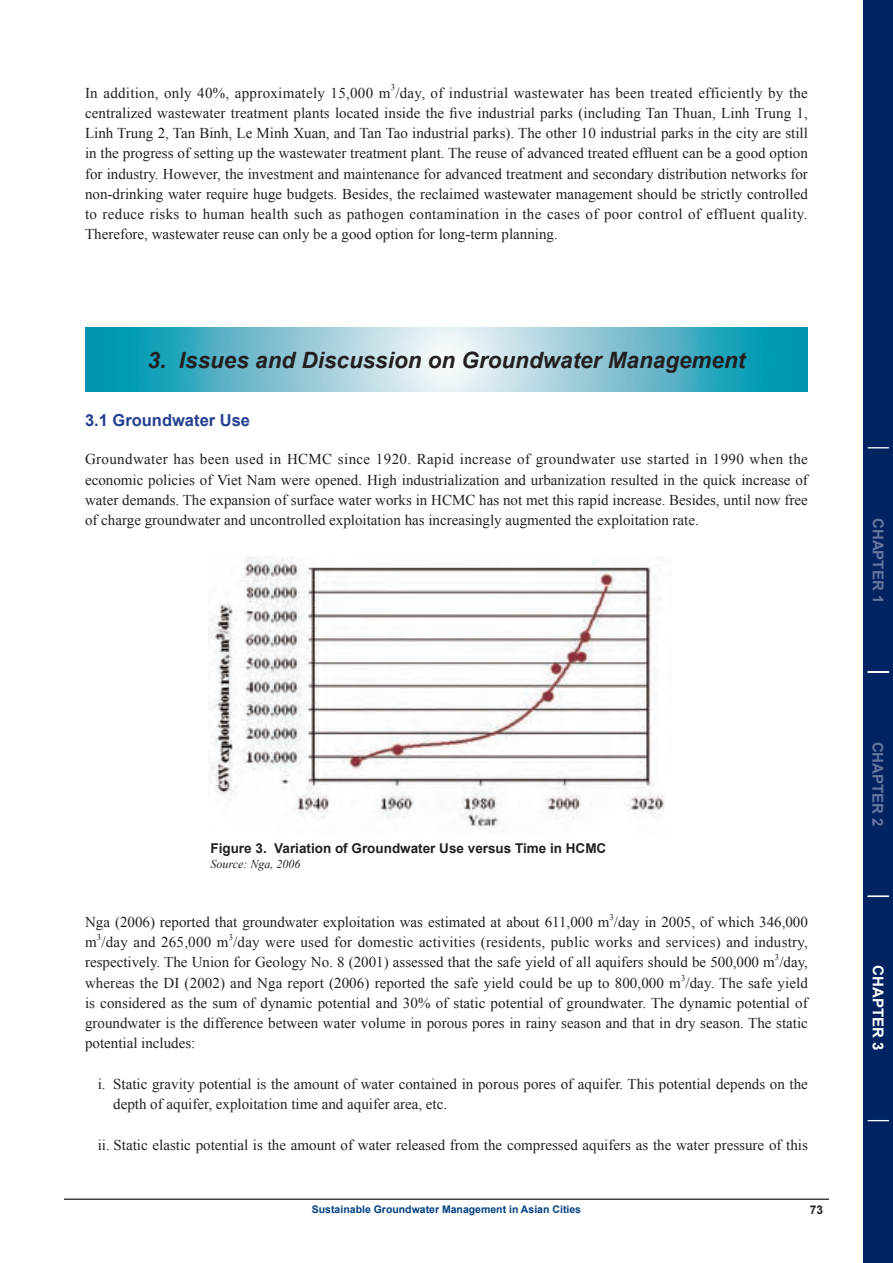
<style>
.page{position:relative;width:893px;height:1263px;background:#fff}
.page>*{position:absolute;margin:0;border:0;box-sizing:border-box;transform-origin:0 0}
.t1{font:italic 700 22.5px "Arial";color:#231f20}
.t2{font:700 16.5px "Arial";color:#25408f}
.t3{font:15px/20.2px "Times New Roman";color:#231f20;text-align:justify}
.t4{font:15px "Times New Roman";letter-spacing:.02em;color:#231f20}
.t5{font:700 15px "Arial";color:#6974a0}
.t6{font:700 15px "Arial";color:#fff}
.t7{font:700 13.5px "Arial";color:#231f20}
.t8{font:italic 12px "Times New Roman";color:#231f20}
.t9{font:700 12px "Arial";color:#231f20}
.t10{font:700 10.5px "Arial";color:#014081}
.t11{font:8.7px "Times New Roman";color:#231f20}
</style>
<div class="page">
<div style="left:863px;top:0;width:30px;height:1263px;background:#002361"></div>
<svg style="left:868px;top:447px;width:21px;height:1px"></svg>
<hr style="left:868px;top:671px;width:21px;height:2px;background:#fff">
<svg style="left:868px;top:896px;width:21px;height:1px"></svg>
<svg style="left:868px;top:1120px;width:21px;height:1px"></svg>
<hr style="left:64px;top:1198px;width:765px;height:2px;background:#231f20">
<svg style="left:85px;top:327px;width:723px;height:65px;background:#73c0d0"></svg>
<img style="left:208px;top:556px;width:457px;height:276px">
<p class="t11" style="left:391px;top:82px;width:6px">3</p>
<p class="t3" style="left:85px;top:102px;width:724px">centralized wastewater treatment plants located inside the five industrial parks (including Tan Thuan, Linh Trung 1, Linh Trung 2, Tan Binh, Le Minh Xuan, and Tan Tao industrial parks). The other 10 industrial parks in the city are still in the progress of setting up the wastewater treatment plant. The reuse of advanced treated effluent can be a good option for industry. However, the investment and maintenance for advanced treatment and secondary distribution networks for non-drinking water require huge budgets. Besides, the reclaimed wastewater management should be strictly controlled to reduce risks to human health such as pathogen contamination in the cases of poor control of effluent quality.<br>Therefore, wastewater reuse can only be a good option for long-term planning.</p>
<p class="t4" style="left:85px;top:82px;width:724px">In addition, only 40%, approximately 15,000 m /day, of industrial wastewater has been treated efficiently by the</p>
<h1 class="t1" style="left:148px;top:346px;width:599px">3. Issues and Discussion on Groundwater Management</h1>
<p class="t2" style="left:85px;top:409px;width:167px">3.1 Groundwater Use</p>
<p class="t3" style="left:85px;top:449px;width:724px">Groundwater has been used in HCMC since 1920. Rapid increase of groundwater use started in 1990 when the economic policies of Viet Nam were opened. High industrialization and urbanization resulted in the quick increase of water demands. The expansion of surface water works in HCMC has not met this rapid increase. Besides, until now free of charge groundwater and uncontrolled exploitation has increasingly augmented the exploitation rate.</p>
<p class="t5" style="left:888px;top:518px;width:87px;rotate:90deg">CHAPTER 1</p>
<p class="t7" style="left:210px;top:839px;width:397px">Figure 3. Variation of Groundwater Use versus Time in HCMC</p>
<p class="t8" style="left:210px;top:856px;width:91px">Source: Nga, 2006</p>
<p class="t11" style="left:609px;top:911px;width:6px">3</p>
<p class="t3" style="left:85px;top:932px;width:724px">m /day and 265,000 m /day were used for domestic activities (residents, public works and services) and industry,</p>
<p class="t3" style="left:85px;top:911px;width:724px">Nga (2006) reported that groundwater exploitation was estimated at about 611,000 m /day in 2005, of which 346,000</p>
<p class="t11" style="left:97px;top:931px;width:6px">3</p>
<p class="t11" style="left:229px;top:931px;width:6px">3</p>
<p class="t3" style="left:85px;top:952px;width:724px">respectively. The Union for Geology No. 8 (2001) assessed that the safe yield of all aquifers should be 500,000 m /day,</p>
<p class="t11" style="left:775px;top:951px;width:6px">3</p>
<p class="t3" style="left:85px;top:972px;width:724px">whereas the DI (2002) and Nga report (2006) reported the safe yield could be up to 800,000 m /day. The safe yield</p>
<p class="t11" style="left:681px;top:972px;width:6px">3</p>
<p class="t3" style="left:85px;top:992px;width:724px">is considered as the sum of dynamic potential and 30% of static potential of groundwater. The dynamic potential of groundwater is the difference between water volume in porous pores in rainy season and that in dry season. The static potential includes:</p>
<p class="t3" style="left:113px;top:1073px;width:696px;text-indent:-15px">i. Static gravity potential is the amount of water contained in porous pores of aquifer. This potential depends on the depth of aquifer, exploitation time and aquifer area, etc.</p>
<p class="t3" style="left:98px;top:1134px;width:712px">ii. Static elastic potential is the amount of water released from the compressed aquifers as the water pressure of this</p>
<p class="t10" style="left:312px;top:1203px;width:271px">Sustainable Groundwater Management in Asian Cities</p>
<p class="t9" style="left:810px;top:1202px;width:15px">73</p>
<p class="t5" style="left:887px;top:741px;width:87px;rotate:90deg">CHAPTER 2</p>
<p class="t6" style="left:888px;top:965px;width:87px;rotate:90deg">CHAPTER 3</p>
</div>
